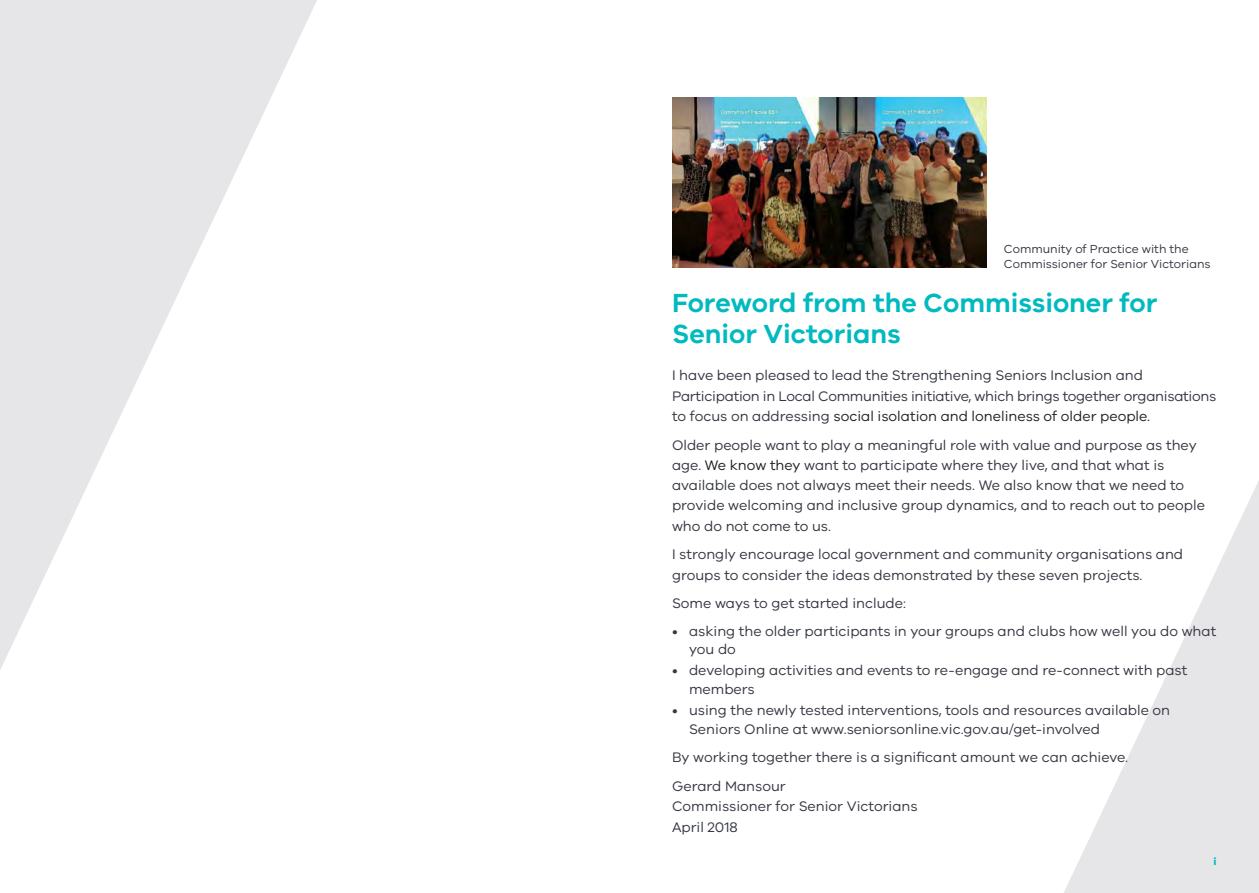
<style>
.page{position:relative;width:1259px;height:893px;background:#fff}
.page>*{position:absolute;margin:0;border:0;box-sizing:border-box;transform-origin:0 0}
.t1{font:600 27px/31.5px "VIC";color:#00bac0}
.t2{font:14.25px/20.2px "VIC";color:#343741}
.t3{font:12px/15px "VIC";color:#343741}
.t4{font:700 10.5px "VIC";color:#00bac0}
.s1{color:#231f20}
</style>
<div class="page">
<svg style="left:0;top:0;width:317px;height:670px;fill:#eeeeef"></svg>
<svg style="left:1064px;top:481px;width:195px;height:412px"></svg>
<img style="left:672px;top:98px;width:314px;height:170px">
<p class="t3" style="left:1003px;top:241px;width:208px">Community of Practice with the<br>Commissioner for Senior Victorians</p>
<h1 class="t1" style="left:672px;top:286px;width:487px">Foreword from the Commissioner for<br>Senior Victorians</h1>
<p class="t2" style="left:672px;top:365px;width:546px">I have been pleased to lead the Strengthening Seniors Inclusion and<br>Participation in Local Communities initiative, which brings together organisations to focus on addressing <span class="s1">social isolation and loneliness of older people.</span></p>
<p class="t2" style="left:672px;top:434px;width:534px">Older people want to play a meaningful role with value and purpose as they age. <span class="s1">We know they</span> want to participate where they live, and that what is available does not always meet their needs. We also know that we need to provide welcoming and inclusive group dynamics, and to reach out to people who do not come to us.</p>
<p class="t2" style="left:672px;top:544px;width:513px">I strongly encourage local government and community organisations and groups to consider the ideas demonstrated by these seven projects.</p>
<p class="t2" style="left:672px;top:593px;width:235px">Some ways to get started include:</p>
<p class="t2" style="left:689px;top:621px;width:529px;line-height:18.8px;text-indent:-17px">• asking the older participants in your groups and clubs how well you do what you do</p>
<p class="t2" style="left:689px;top:661px;width:500px;line-height:18.8px;text-indent:-17px">• developing activities and events to re-engage and re-connect with past members</p>
<p class="t2" style="left:689px;top:700px;width:482px;line-height:18.8px;text-indent:-17px">• using the newly tested interventions, tools and resources available on<br>Seniors Online at www.seniorsonline.vic.gov.au/get-involved</p>
<p class="t2" style="left:672px;top:743px;width:458px;line-height:28.8px">By working together there is a significant amount we can achieve.<br>Gerard Mansour</p>
<p class="t2" style="left:672px;top:796px;width:247px">Commissioner for Senior Victorians<br>April 2018</p>
<p class="t4" style="left:1213px;top:855px;width:5px">i</p>
</div>
